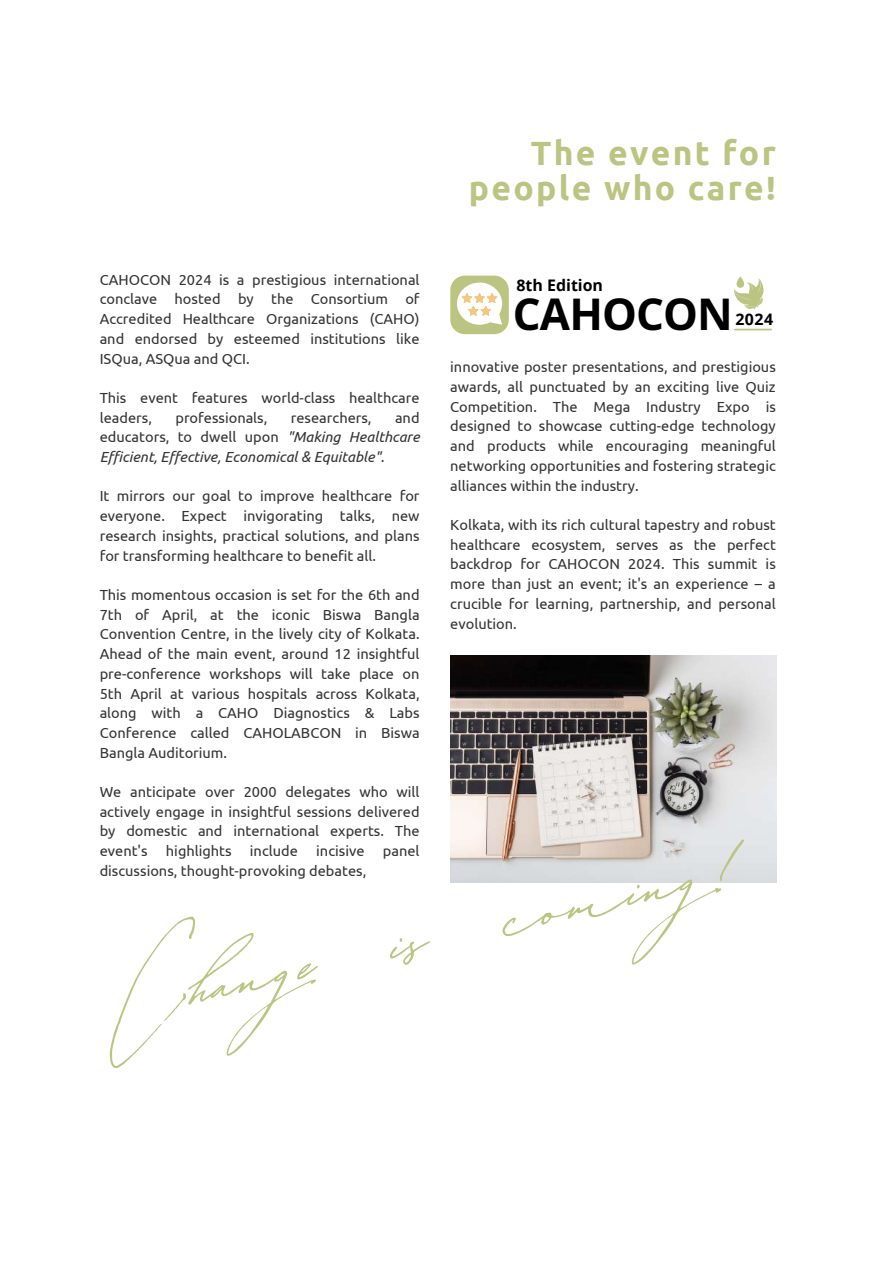
<style>
.page{position:relative;width:896px;height:1264px;background:#fff}
.page>*{position:absolute;margin:0;border:0;box-sizing:border-box;transform-origin:0 0}
.t1{font:198.45px "Buongiorno Rastellino Cyr Script";color:#bcc482}
.t2{font:700 43.95px "Noto Sans";letter-spacing:-.02em;color:#000}
.t3{font:700 33.6px/35.2px "Ubuntu";letter-spacing:.07em;color:#bcc482;text-align:right}
.t4{font:700 15.9px "Open Sans";color:#000}
.t5{font:14.55px/19.6px "Ubuntu";color:#333;text-align:justify}
.t6{font:italic 14.55px/19.6px "Ubuntu";color:#333;text-align:justify}
.s1{font-style:normal}
</style>
<div class="page">
<img style="left:450px;top:655px;width:326px;height:227px">
<div style="left:450px;top:275px;width:59px;height:59px;background:#bcc482;border-radius:15px"></div>
<svg style="left:734px;top:276px;width:30px;height:34px"></svg>
<hr style="left:735px;top:329px;width:36px;height:1px;background:#bcc482">
<svg style="left:457px;top:282px;width:45px;height:43px"></svg>
<h3 class="t3" style="left:469px;top:135px;width:308px">The event for people who care!</h3>
<p class="t5" style="left:100px;top:269px;width:321px">CAHOCON 2024 is a prestigious international conclave hosted by the Consortium of Accredited Healthcare Organizations (CAHO) and endorsed by esteemed institutions like ISQua, ASQua and QCI.</p>
<p class="t5" style="left:100px;top:388px;width:321px">This event features world-class healthcare leaders,</p>
<p class="t4" style="left:516px;top:274px;width:88px">8th Edition</p>
<h2 class="t2" style="left:513px;top:283px;width:221px">CAHOCON</h2>
<p class="t4" style="left:735px;top:307px;width:39px">2024</p>
<p class="t5" style="left:450px;top:357px;width:327px">innovative poster presentations, and prestigious awards, all punctuated by an exciting live Quiz Competition. The Mega Industry Expo is designed to showcase cutting-edge technology and products while encouraging meaningful networking opportunities and fostering strategic alliances within the industry.</p>
<p class="t5" style="left:450px;top:515px;width:327px">Kolkata, with its rich cultural tapestry and robust healthcare ecosystem, serves as the perfect backdrop for CAHOCON 2024. This summit is more than just an event; it's an experience – a crucible for learning, partnership, and personal evolution.</p>
<p class="t6" style="left:100px;top:407px;width:321px;text-indent:295px"><span class="s1">and educators, to dwell upon</span> "Making Healthcare Efficient, Effective, Economical &amp; Equitable".</p>
<p class="t5" style="left:100px;top:486px;width:321px">It mirrors our goal to improve healthcare for everyone. Expect invigorating talks, new research insights, practical solutions, and plans for transforming healthcare to benefit all.</p>
<p class="t5" style="left:100px;top:584px;width:321px">This momentous occasion is set for the 6th and 7th of April, at the iconic Biswa Bangla Convention Centre, in the lively city of Kolkata.<br>Ahead of the main event, around 12 insightful pre-conference workshops will take place on 5th April at various hospitals across Kolkata, along with a CAHO Diagnostics &amp; Labs Conference called CAHOLABCON in Biswa Bangla Auditorium.</p>
<p class="t5" style="left:100px;top:781px;width:321px">We anticipate over 2000 delegates who will actively engage in insightful sessions delivered by domestic and international experts. The event's</p>
<p class="t5" style="left:175px;top:407px;width:93px">professionals,</p>
<p class="t5" style="left:291px;top:407px;width:82px">researchers,</p>
<h1 class="t1" style="left:50px;top:889px;width:685px;rotate:-13deg">Change is coming!</h1>
<p class="t5" style="left:166px;top:841px;width:67px">highlights</p>
<p class="t5" style="left:250px;top:841px;width:49px">include</p>
<p class="t5" style="left:316px;top:841px;width:50px">incisive</p>
<p class="t5" style="left:383px;top:841px;width:38px">panel</p>
<p class="t5" style="left:100px;top:860px;width:268px">discussions, thought-provoking debates,</p>
</div>
